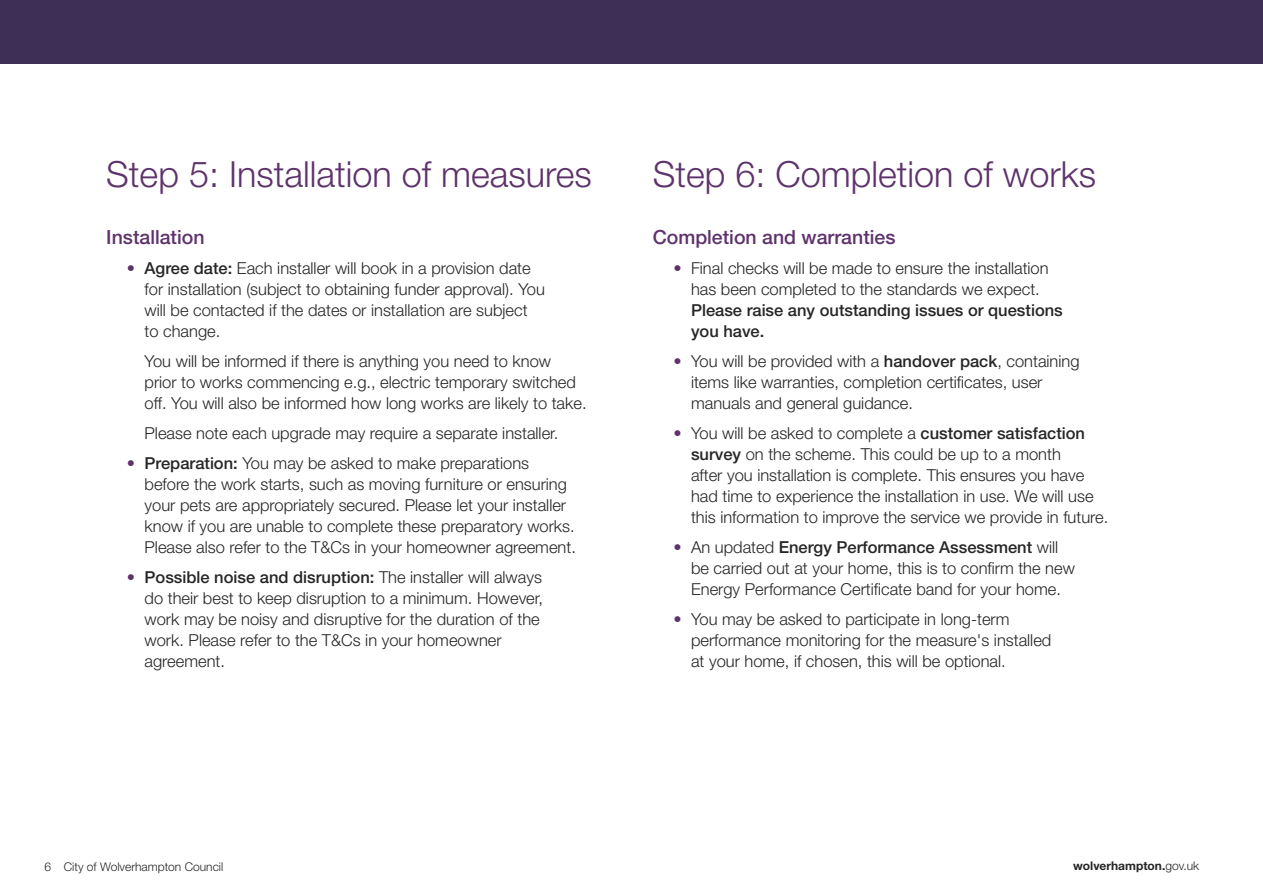
<style>
.page{position:relative;width:1263px;height:893px;background:#fff}
.page>*{position:absolute;margin:0;border:0;box-sizing:border-box;transform-origin:0 0}
.t1{font:300 36px "Helvetica Neue LT Std";color:#5e326b}
.t2{font:500 19.5px "Helvetica Neue LT Std";color:#5e326b}
.t3{font:300 16.5px/21px "Helvetica Neue LT Std";color:#272526}
.t4{font:300 12px "Helvetica Neue LT Std";color:#272526}
.t5{font:700 12px "Helvetica Neue LT Std";color:#272526}
.s1{color:#5e326b}
.s2{font-weight:500}
.s3{font-weight:300}
</style>
<div class="page">
<div style="left:0;top:0;width:1263px;height:64px;background:#3d2f55"></div>
<p class="t1" style="left:106px;top:162px;width:487px">Step 5: Installation of measures</p>
<p class="t2" style="left:106px;top:230px;width:100px">Installation</p>
<p class="t3" style="left:145px;top:259px;width:402px;text-indent:-18px"><span class="s1">•</span> <span class="s2">Agree date:</span> Each installer will book in a provision date for installation (subject to obtaining funder approval). You will be contacted if the dates or installation are subject to change.</p>
<p class="t3" style="left:145px;top:352px;width:443px">You will be informed if there is anything you need to know prior to works commencing e.g., electric temporary switched off. You will also be informed how long works are likely to take.</p>
<p class="t3" style="left:145px;top:424px;width:415px">Please note each upgrade may require a separate installer.</p>
<p class="t3" style="left:145px;top:454px;width:433px;text-indent:-18px"><span class="s1">•</span> <span class="s2">Preparation:</span> You may be asked to make preparations before the work starts, such as moving furniture or ensuring your pets are appropriately secured. Please let your installer know if you are unable to complete these preparatory works.<br>Please also refer to the T&amp;Cs in your homeowner agreement.</p>
<p class="t3" style="left:145px;top:568px;width:400px;text-indent:-18px"><span class="s1">•</span> <span class="s2">Possible noise and disruption:</span> The installer will always do their best to keep disruption to a minimum. However, work may be noisy and disruptive for the duration of the work. Please refer to the T&amp;Cs in your homeowner agreement.</p>
<p class="t1" style="left:653px;top:162px;width:445px">Step 6: Completion of works</p>
<p class="t2" style="left:653px;top:230px;width:244px">Completion and warranties</p>
<p class="t3" style="left:691px;top:259px;width:373px;text-indent:-18px"><span class="s1">•</span> Final checks will be made to ensure the installation has been completed to the standards we expect.<br><span class="s2">Please raise any outstanding issues or questions you have.</span></p>
<p class="t3" style="left:691px;top:352px;width:390px;text-indent:-18px"><span class="s1">•</span> You will be provided with a <span class="s2">handover pack</span>, containing items like warranties, completion certificates, user manuals and general guidance.</p>
<p class="t3" style="left:691px;top:424px;width:419px;text-indent:-18px"><span class="s1">•</span> You will be asked to complete a <span class="s2">customer satisfaction survey</span> on the scheme. This could be up to a month<br>after you installation is complete. This ensures you have had time to experience the installation in use. We will use this information to improve the service we provide in future.</p>
<p class="t3" style="left:691px;top:538px;width:385px;text-indent:-18px"><span class="s1">•</span> An updated <span class="s2">Energy Performance Assessment</span> will be carried out at your home, this is to confirm the new<br>Energy Performance Certificate band for your home.</p>
<p class="t3" style="left:691px;top:610px;width:362px;text-indent:-18px"><span class="s1">•</span> You may be asked to participate in long-term performance monitoring for the measure's installed at your home, if chosen, this will be optional.</p>
<p class="t4" style="left:44px;top:862px;width:8px">6</p>
<p class="t4" style="left:64px;top:862px;width:161px">City of Wolverhampton Council</p>
<p class="t5" style="left:1073px;top:859px;width:127px">wolverhampton.<span class="s3">gov.uk</span></p>
</div>
